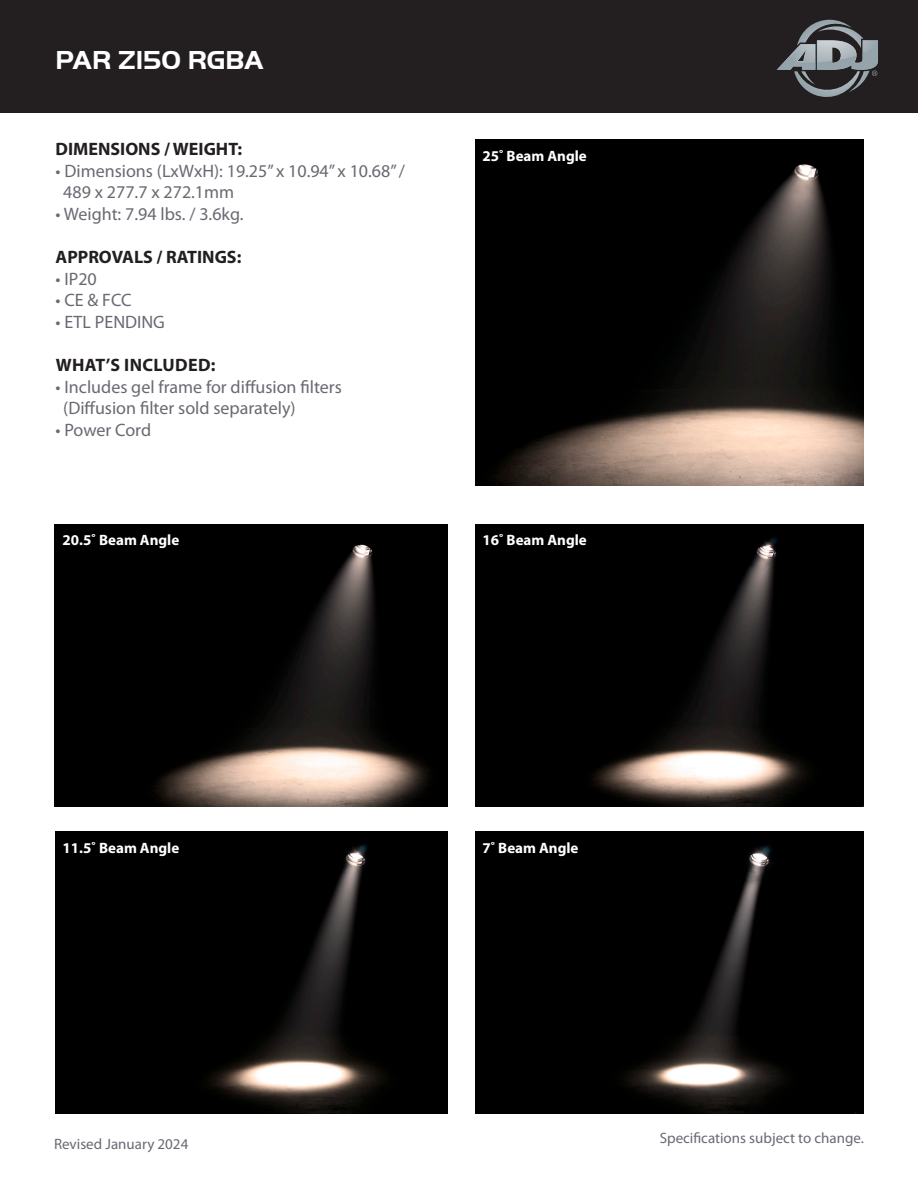
<style>
.page{position:relative;width:918px;height:1188px;background:#fff}
.page>*{position:absolute;margin:0;border:0;box-sizing:border-box;transform-origin:0 0}
.t1{font:700 27px "Handel Got D";color:#fff}
.t2{font:18px "Myriad Pro";color:#696973}
.t3{font:700 18px "Myriad Pro";color:#231f20}
.t4{font:700 18px "Myriad Pro";letter-spacing:.02em;color:#231f20}
.t5{font:700 15px "Myriad Pro";color:#fff}
.t6{font:15px "Myriad Pro";color:#696973}
</style>
<div class="page">
<div style="left:0;top:0;width:918px;height:113px;background:#231f20"></div>
<svg style="left:777px;top:20px;width:101px;height:77px"></svg>
<img style="left:56px;top:832px;width:391px;height:281px">
<img style="left:475px;top:832px;width:389px;height:281px">
<img style="left:55px;top:524px;width:392px;height:282px">
<img style="left:475px;top:524px;width:388px;height:282px">
<img style="left:475px;top:140px;width:389px;height:346px">
<p class="t1" style="left:56px;top:45px;width:210px">PAR Z150 RGBA</p>
<p class="t3" style="left:56px;top:137px;width:188px">DIMENSIONS / WEIGHT:</p>
<p class="t2" style="left:56px;top:160px;width:351px">• Dimensions (LxWxH): 19.25” x 10.94” x 10.68” /</p>
<p class="t2" style="left:63px;top:181px;width:172px">489 x 277.7 x 272.1mm</p>
<p class="t2" style="left:56px;top:203px;width:189px">• Weight: 7.94 lbs. / 3.6kg.</p>
<p class="t3" style="left:56px;top:245px;width:187px">APPROVALS / RATINGS:</p>
<p class="t2" style="left:56px;top:268px;width:43px">• IP20</p>
<p class="t2" style="left:56px;top:289px;width:77px">• CE &amp; FCC</p>
<p class="t2" style="left:56px;top:311px;width:111px">• ETL PENDING</p>
<p class="t4" style="left:56px;top:353px;width:161px">WHAT’S INCLUDED:</p>
<p class="t2" style="left:56px;top:376px;width:288px">• Includes gel frame for diffusion filters</p>
<p class="t2" style="left:63px;top:397px;width:234px">(Diffusion filter sold separately)</p>
<p class="t2" style="left:56px;top:419px;width:97px">• Power Cord</p>
<p class="t5" style="left:482px;top:147px;width:106px">25˚ Beam Angle</p>
<p class="t5" style="left:63px;top:530px;width:118px">20.5˚ Beam Angle</p>
<p class="t5" style="left:482px;top:530px;width:106px">16˚ Beam Angle</p>
<p class="t5" style="left:63px;top:838px;width:118px">11.5˚ Beam Angle</p>
<p class="t5" style="left:482px;top:838px;width:98px">7˚ Beam Angle</p>
<p class="t6" style="left:54px;top:1135px;width:136px">Revised January 2024</p>
<p class="t6" style="left:660px;top:1129px;width:206px">Specifications subject to change.</p>
</div>
